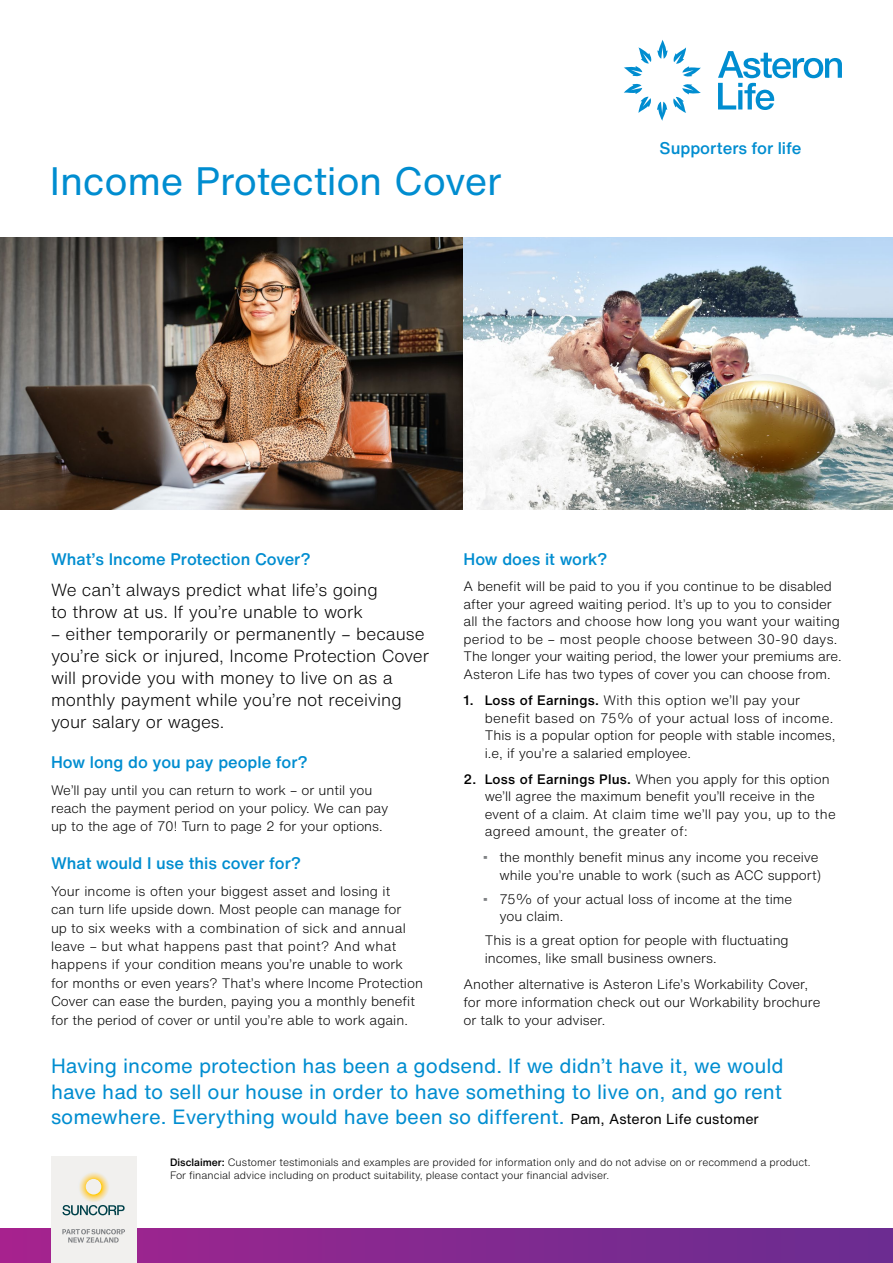
<style>
.page{position:relative;width:893px;height:1263px;background:#fff}
.page>*{position:absolute;margin:0;border:0;box-sizing:border-box;transform-origin:0 0}
.t1{font:39px "Helvetica Now Text";letter-spacing:-.01em;color:#008dd0}
.t2{font:20.25px/25.5px "Helvetica Now Text";color:#008dd0;text-align:justify}
.t3{font:300 17.25px/22px "Helvetica Now Text";color:#000}
.t4{font:500 16.65px "Helvetica Now Text";color:#008dd0}
.t5{font:500 16.5px "Helvetica Now Text";color:#008dd0}
.t6{font:300 13.5px/17.5px "Helvetica Now Text";color:#000}
.t7{font:300 10.5px/13.5px "Helvetica Now Text";letter-spacing:.005em;color:#000}
.s1{font-weight:500}
.s2{font-weight:400;font-size:16.5px;color:#808285}
.s3{font-size:14.25px;color:#000}
</style>
<div class="page">
<img style="left:0;top:237px;width:893px;height:272px">
<div style="left:0;top:1229px;width:893px;height:34px;background:linear-gradient(to right,#a4268f,#672c91)"></div>
<div style="left:51px;top:1157px;width:85px;height:106px;background:#f1f0ee"></div>
<svg style="left:62px;top:1229px;width:63px;height:13px"></svg>
<svg style="left:62px;top:1205px;width:63px;height:10px"></svg>
<svg style="left:624px;top:40px;width:218px;height:81px"></svg>
<h1 class="t1" style="left:50px;top:151px;width:453px">Income Protection Cover</h1>
<p class="t4" style="left:660px;top:136px;width:143px">Supporters for life</p>
<p class="t5" style="left:51px;top:547px;width:261px">What’s Income Protection Cover?</p>
<p class="t3" style="left:51px;top:578px;width:328px">We can’t always predict what life’s going to throw at us. If you’re unable to work</p>
<p class="t3" style="left:51px;top:622px;width:380px">– either temporarily or permanently – because you’re sick or injured, Income Protection Cover will provide you with money to live on as a monthly payment while you’re not receiving your salary or wages.</p>
<p class="t5" style="left:51px;top:750px;width:258px">How long do you pay people for?</p>
<p class="t6" style="left:51px;top:780px;width:339px;line-height:18px">We’ll pay until you can return to work – or until you reach the payment period on your policy. We can pay up to the age of 70! Turn to page 2 for your options.</p>
<p class="t5" style="left:51px;top:850px;width:252px">What would I use this cover for?</p>
<p class="t6" style="left:51px;top:881px;width:373px;line-height:18.5px">Your income is often your biggest asset and losing it<br>can turn life upside down. Most people can manage for<br>up to six weeks with a combination of sick and annual leave – but what happens past that point? And what happens if your condition means you’re unable to work for months or even years? That’s where Income Protection Cover can ease the burden, paying you a monthly benefit for the period of cover or until you’re able to work again.</p>
<p class="t5" style="left:463px;top:547px;width:145px">How does it work?</p>
<p class="t6" style="left:463px;top:577px;width:380px">A benefit will be paid to you if you continue to be disabled after your agreed waiting period. It’s up to you to consider all the factors and choose how long you want your waiting period to be – most people choose between 30-90 days.<br>The longer your waiting period, the lower your premiums are.<br>Asteron Life has two types of cover you can choose from.</p>
<p class="t6" style="left:485px;top:691px;width:352px;text-indent:-21px"><span class="s1">1. Loss of Earnings.</span> With this option we’ll pay your benefit based on 75% of your actual loss of income.<br>This is a popular option for people with stable incomes, i.e, if you’re a salaried employee.</p>
<p class="t6" style="left:485px;top:770px;width:352px;text-indent:-21px"><span class="s1">2. Loss of Earnings Plus.</span> When you apply for this option we’ll agree the maximum benefit you’ll receive in the event of a claim. At claim time we’ll pay you, up to the agreed amount, the greater of:</p>
<p class="t6" style="left:482px;top:848px;width:340px;text-align:right"><span class="s2">•</span> the monthly benefit minus any income you receive while you’re unable to work (such as ACC support)</p>
<p class="t6" style="left:499px;top:890px;width:294px;text-indent:-17px"><span class="s2">•</span> 75% of your actual loss of income at the time you claim.</p>
<p class="t6" style="left:485px;top:931px;width:305px">This is a great option for people with fluctuating incomes, like small business owners.</p>
<p class="t6" style="left:463px;top:975px;width:358px">Another alternative is Asteron Life’s Workability Cover, for more information check out our Workability brochure or talk to your adviser.</p>
<h2 class="t2" style="left:51px;top:1053px;width:734px">Having income protection has been a godsend. If we didn’t have it, we would have had to sell our house in order to have something to live on, and go rent somewhere. Everything would have been so different. <span class="s3">Pam, Asteron Life customer</span></h2>
<p class="t7" style="left:170px;top:1155px;width:642px"><span class="s1">Disclaimer:</span> Customer testimonials and examples are provided for information only and do not advise on or recommend a product.<br>For financial advice including on product suitability, please contact your financial adviser.</p>
</div>
